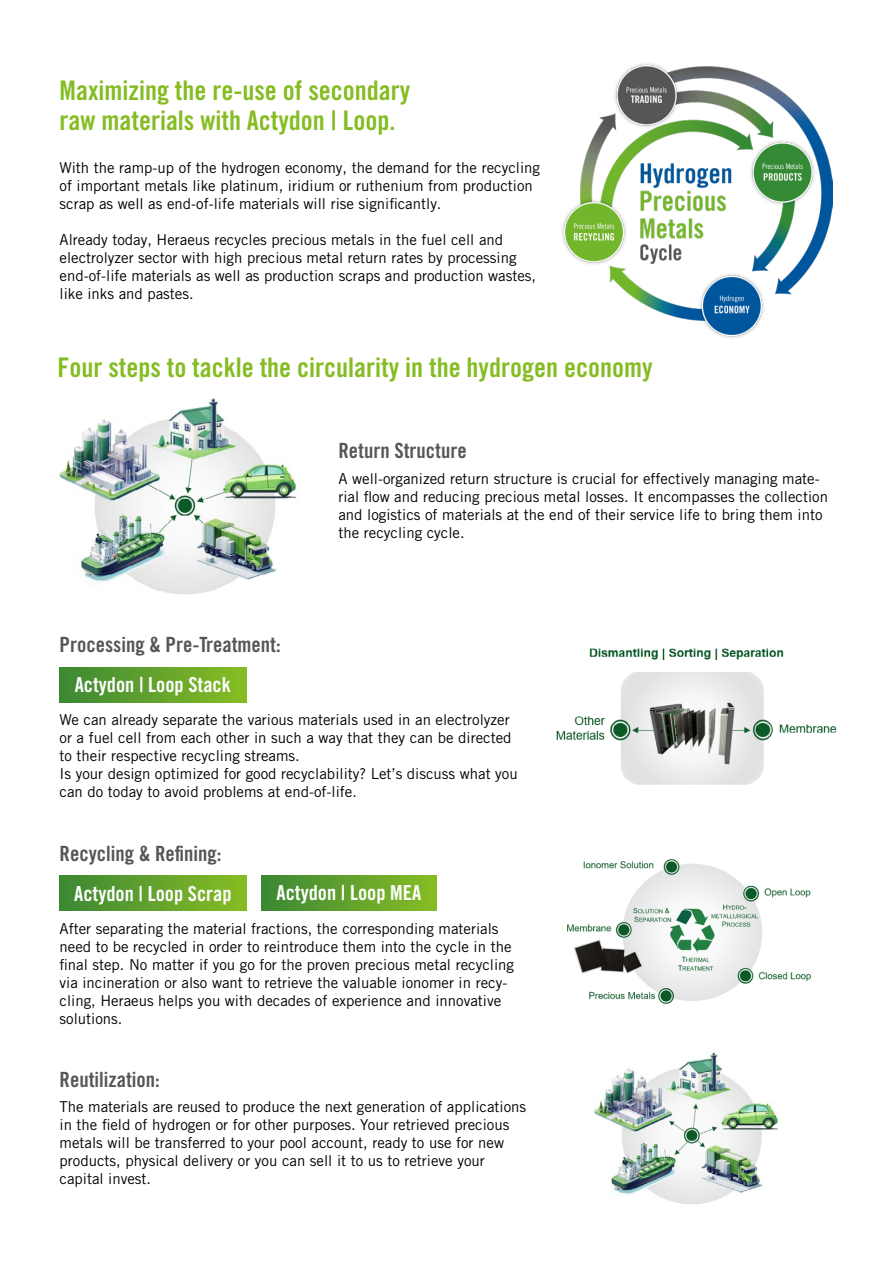
<style>
.page{position:relative;width:893px;height:1263px;background:#fff}
.page>*{position:absolute;margin:0;border:0;box-sizing:border-box;transform-origin:0 0}
.t1{font:27px/29.5px "Trade Gothic LT Pro Bd Cn 20";color:#85bc22}
.t2{font:21px "Trade Gothic LT Pro Bd Cn 20";color:#565656}
.t3{font:20.7px "Trade Gothic LT Pro Bd Cn 20";color:#fff}
.t4{font:15px/18px "Trade Gothic LT Pro";color:#000}
</style>
<div class="page">
<img style="left:59px;top:398px;width:238px;height:197px">
<img style="left:567px;top:858px;width:245px;height:147px">
<img style="left:556px;top:648px;width:281px;height:137px">
<img style="left:562px;top:63px;width:271px;height:275px">
<div style="left:60px;top:667px;width:186px;height:35px;background:linear-gradient(to right,#3c8835,#87bc24)"></div>
<div style="left:60px;top:876px;width:186px;height:34px;background:linear-gradient(to right,#3c8835,#87bc24)"></div>
<div style="left:262px;top:876px;width:174px;height:34px;background:linear-gradient(to right,#3c8835,#87bc24)"></div>
<img style="left:594px;top:1052px;width:185px;height:152px">
<h1 class="t1" style="left:60px;top:76px;width:352px">Maximizing the re-use of secondary raw materials with Actydon | Loop.</h1>
<p class="t4" style="left:60px;top:159px;width:482px">With the ramp-up of the hydrogen economy, the demand for the recycling of important metals like platinum, iridium or ruthenium from production scrap as well as end-of-life materials will rise significantly.</p>
<p class="t4" style="left:60px;top:231px;width:478px">Already today, Heraeus recycles precious metals in the fuel cell and electrolyzer sector with high precious metal return rates by processing end-of-life materials as well as production scraps and production wastes, like inks and pastes.</p>
<h1 class="t1" style="left:57px;top:352px;width:597px">Four steps to tackle the circularity in the hydrogen economy</h1>
<h2 class="t2" style="left:338px;top:438px;width:130px">Return Structure</h2>
<h2 class="t2" style="left:60px;top:632px;width:223px">Processing &amp; Pre-Treatment:</h2>
<h3 class="t3" style="left:75px;top:672px;width:158px">Actydon | Loop Stack</h3>
<p class="t4" style="left:338px;top:470px;width:491px">A well-organized return structure is crucial for effectively managing mate&shy;rial flow and reducing precious metal losses. It encompasses the collection and logistics of materials at the end of their service life to bring them into the recycling cycle.</p>
<p class="t4" style="left:60px;top:711px;width:460px">We can already separate the various materials used in an electrolyzer or a fuel cell from each other in such a way that they can be directed to their respective recycling streams.<br>Is your design optimized for good recyclability? Let’s discuss what you can do today to avoid problems at end-of-life.</p>
<h2 class="t2" style="left:60px;top:841px;width:164px">Recycling &amp; Refining:</h2>
<h3 class="t3" style="left:74px;top:881px;width:159px">Actydon | Loop Scrap</h3>
<h3 class="t3" style="left:277px;top:880px;width:146px">Actydon | Loop MEA</h3>
<p class="t4" style="left:60px;top:919px;width:456px">After separating the material fractions, the corresponding materials need to be recycled in order to reintroduce them into the cycle in the final step. No matter if you go for the proven precious metal recycling via incineration or also want to retrieve the valuable ionomer in recy&shy;cling, Heraeus helps you with decades of experience and innovative solutions.</p>
<h2 class="t2" style="left:60px;top:1066px;width:102px">Reutilization:</h2>
<p class="t4" style="left:60px;top:1098px;width:468px">The materials are reused to produce the next generation of applications in the field of hydrogen or for other purposes. Your retrieved precious metals will be transferred to your pool account, ready to use for new products, physical delivery or you can sell it to us to retrieve your capital invest.</p>
</div>
